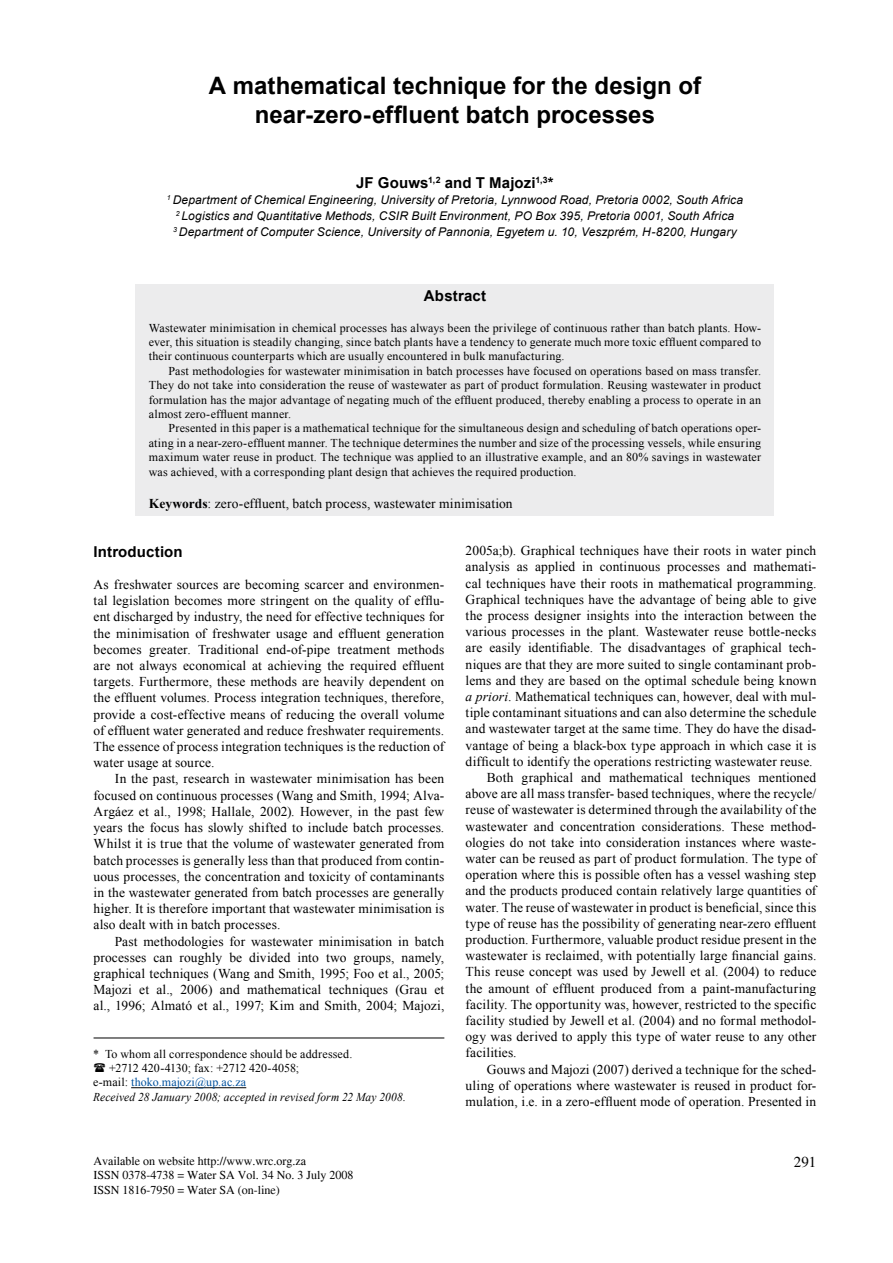
<style>
.page{position:relative;width:893px;height:1263px;background:#fff}
.page>*{position:absolute;margin:0;border:0;box-sizing:border-box;transform-origin:0 0}
.t1{font:700 24px/28.8px "Arial";color:#000;text-align:center}
.t2{font:700 15px "Arial";letter-spacing:.01em;color:#000}
.t3{font:15px "Times";color:#000}
.t4{font:13.5px/16.2px "Times New Roman";letter-spacing:.01em;color:#000;text-align:justify}
.t5{font:12px/14.4px "Times New Roman";letter-spacing:.015em;color:#000;text-align:justify}
.t6{font:italic 12px/16.2px "Arial";letter-spacing:.01em;color:#000;text-align:center}
.t7{font:12px/14.4px "Times";color:#000}
.t8{font:italic 12px "Times New Roman";letter-spacing:.015em;color:#000;scale:.95 1}
.t9{font:12px "Times New Roman";letter-spacing:-.01em;color:#000}
.t10{font:12px "Times New Roman";letter-spacing:.015em;color:#00519e}
.s1{font-weight:700}
.s2{font-style:italic}
.s3{color:#000}
</style>
<div class="page">
<div style="left:136px;top:285px;width:638px;height:231px;background:#ececed"></div>
<hr style="left:131px;top:1087px;width:115px;height:1px;background:#000">
<hr style="left:94px;top:1037px;width:350px;height:1px;background:#000">
<h1 class="t1" style="left:209px;top:72px;width:494px">A mathematical technique for the design of near-zero-effluent batch processes</h1>
<p class="t2" style="left:356px;top:172px;width:199px">JF Gouws<sup>1,2</sup> and T Majozi<sup>1,3</sup>*</p>
<p class="t6" style="left:167px;top:192px;width:578px"><sup>1</sup> Department of Chemical Engineering, University of Pretoria, Lynnwood Road, Pretoria 0002, South Africa<br><sup>2</sup> Logistics and Quantitative Methods, CSIR Built Environment, PO Box 395, Pretoria 0001, South Africa<br><sup>3</sup> Department of Computer Science, University of Pannonia, Egyetem u. 10, Veszprém, H-8200, Hungary</p>
<p class="t2" style="left:424px;top:286px;width:64px">Abstract</p>
<p class="t5" style="left:149px;top:320px;width:614px">Wastewater minimisation in chemical processes has always been the privilege of continuous rather than batch plants. How&shy;ever, this situation is steadily changing, since batch plants have a tendency to generate much more toxic effluent compared to their continuous counterparts which are usually encountered in bulk manufacturing.</p>
<p class="t5" style="left:149px;top:363px;width:614px;text-indent:20px">Past methodologies for wastewater minimisation in batch processes have focused on operations based on mass transfer.<br>They do not take into consideration the reuse of wastewater as part of product formulation. Reusing wastewater in product formulation has the major advantage of negating much of the effluent produced, thereby enabling a process to operate in an almost zero-effluent manner.</p>
<p class="t5" style="left:149px;top:421px;width:614px;text-indent:20px">Presented in this paper is a mathematical technique for the simultaneous design and scheduling of batch operations oper&shy;ating in a near-zero-effluent manner. The technique determines the number and size of the processing vessels, while ensuring maximum water reuse in product. The technique was applied to an illustrative example, and an 80% savings in wastewater was achieved, with a corresponding plant design that achieves the required production.</p>
<p class="t4" style="left:149px;top:495px;width:365px"><span class="s1">Keywords</span>: zero-effluent, batch process, wastewater minimisation</p>
<p class="t2" style="left:94px;top:541px;width:91px">Introduction</p>
<p class="t4" style="left:94px;top:576px;width:352px">As freshwater sources are becoming scarcer and environmen&shy;tal legislation becomes more stringent on the quality of efflu&shy;ent discharged by industry, the need for effective techniques for the minimisation of freshwater usage and effluent generation becomes greater. Traditional end-of-pipe treatment methods are not always economical at achieving the required effluent targets. Furthermore, these methods are heavily dependent on the effluent volumes. Process integration techniques, therefore, provide a cost-effective means of reducing the overall volume of effluent water generated and reduce freshwater requirements.<br>The essence of process integration techniques is the reduction of water usage at source.</p>
<p class="t4" style="left:94px;top:771px;width:352px;text-indent:21px">In the past, research in wastewater minimisation has been focused on continuous processes (Wang and Smith, 1994; Alva-Argáez et al., 1998; Hallale, 2002). However, in the past few years the focus has slowly shifted to include batch processes.<br>Whilst it is true that the volume of wastewater generated from batch processes is generally less than that produced from contin&shy;uous processes, the concentration and toxicity of contaminants in the wastewater generated from batch processes are generally higher. It is therefore important that wastewater minimisation is also dealt with in batch processes.</p>
<p class="t4" style="left:94px;top:933px;width:352px;text-indent:21px">Past methodologies for wastewater minimisation in batch processes can roughly be divided into two groups, namely, graphical techniques (Wang and Smith, 1995; Foo et al., 2005; Majozi et al., 2006) and mathematical techniques (Grau et al., 1996; Almató et al., 1997; Kim and Smith, 2004; Majozi,</p>
<p class="t4" style="left:466px;top:542px;width:352px">2005a;b). Graphical techniques have their roots in water pinch</p>
<p class="t4" style="left:466px;top:558px;width:352px">analysis as applied in continuous processes and mathemati-</p>
<p class="t4" style="left:466px;top:575px;width:352px">cal techniques have their roots in mathematical programming.</p>
<p class="t4" style="left:466px;top:591px;width:352px">Graphical techniques have the advantage of being able to give</p>
<p class="t4" style="left:466px;top:607px;width:352px">the process designer insights into the interaction between the</p>
<p class="t4" style="left:466px;top:623px;width:352px">various processes in the plant. Wastewater reuse bottle-necks</p>
<p class="t4" style="left:466px;top:639px;width:352px">are easily identifiable. The disadvantages of graphical tech-</p>
<p class="t4" style="left:466px;top:656px;width:352px">niques are that they are more suited to single contaminant prob-</p>
<p class="t4" style="left:466px;top:672px;width:352px">lems and they are based on the optimal schedule being known</p>
<p class="t4" style="left:466px;top:688px;width:352px"><span class="s2">a priori</span>. Mathematical techniques can, however, deal with mul-</p>
<p class="t4" style="left:466px;top:704px;width:352px">tiple contaminant situations and can also determine the schedule</p>
<p class="t4" style="left:466px;top:720px;width:352px">and wastewater target at the same time. They do have the disad-</p>
<p class="t4" style="left:466px;top:737px;width:352px">vantage of being a black-box type approach in which case it is</p>
<p class="t4" style="left:466px;top:753px;width:348px">difficult to identify the operations restricting wastewater reuse.</p>
<p class="t4" style="left:487px;top:769px;width:331px">Both graphical and mathematical techniques mentioned</p>
<p class="t4" style="left:466px;top:785px;width:352px">above are all mass transfer- based techniques, where the recycle/</p>
<p class="t4" style="left:466px;top:801px;width:352px">reuse of wastewater is determined through the availability of the</p>
<p class="t4" style="left:466px;top:818px;width:352px">wastewater and concentration considerations. These method-</p>
<p class="t4" style="left:466px;top:834px;width:352px">ologies do not take into consideration instances where waste-</p>
<p class="t4" style="left:466px;top:850px;width:352px">water can be reused as part of product formulation. The type of</p>
<p class="t4" style="left:466px;top:866px;width:352px">operation where this is possible often has a vessel washing step</p>
<p class="t4" style="left:466px;top:882px;width:352px">and the products produced contain relatively large quantities of</p>
<p class="t4" style="left:466px;top:899px;width:352px">water. The reuse of wastewater in product is beneficial, since this</p>
<p class="t4" style="left:466px;top:915px;width:352px">type of reuse has the possibility of generating near-zero effluent</p>
<p class="t4" style="left:466px;top:931px;width:352px">production. Furthermore, valuable product residue present in the</p>
<p class="t4" style="left:466px;top:947px;width:352px">wastewater is reclaimed, with potentially large financial gains.</p>
<p class="t4" style="left:466px;top:963px;width:352px">This reuse concept was used by Jewell et al. (2004) to reduce</p>
<p class="t4" style="left:466px;top:980px;width:352px">the amount of effluent produced from a paint-manufacturing</p>
<p class="t4" style="left:466px;top:996px;width:352px">facility. The opportunity was, however, restricted to the specific</p>
<p class="t4" style="left:466px;top:1012px;width:352px">facility studied by Jewell et al. (2004) and no formal methodol-</p>
<p class="t4" style="left:466px;top:1028px;width:352px">ogy was derived to apply this type of water reuse to any other</p>
<p class="t4" style="left:466px;top:1044px;width:53px">facilities.</p>
<p class="t4" style="left:487px;top:1061px;width:331px">Gouws and Majozi (2007) derived a technique for the sched-</p>
<p class="t4" style="left:466px;top:1077px;width:352px">uling of operations where wastewater is reused in product for-</p>
<p class="t4" style="left:466px;top:1093px;width:352px">mulation, i.e. in a zero-effluent mode of operation. Presented in</p>
<p class="t5" style="left:93px;top:1046px;width:261px">* To whom all correspondence should be addressed.</p>
<p class="t9" style="left:109px;top:1060px;width:192px">+2712 420-4130; fax: +2712 420-4058;</p>
<p class="t10" style="left:93px;top:1074px;width:155px"><span class="s3">e-mail:</span> thoko.majozi@up.ac.za</p>
<p class="t8" style="left:93px;top:1088px;width:331px">Received 28 January 2008; accepted in revised form 22 May 2008.</p>
<p class="t7" style="left:94px;top:1154px;width:262px">Available on website http://www.wrc.org.za<br>ISSN 0378-4738 = Water SA Vol. 34 No. 3 July 2008<br>ISSN 1816-7950 = Water SA (on-line)</p>
<p class="t3" style="left:794px;top:1153px;width:24px">291</p>
</div>
